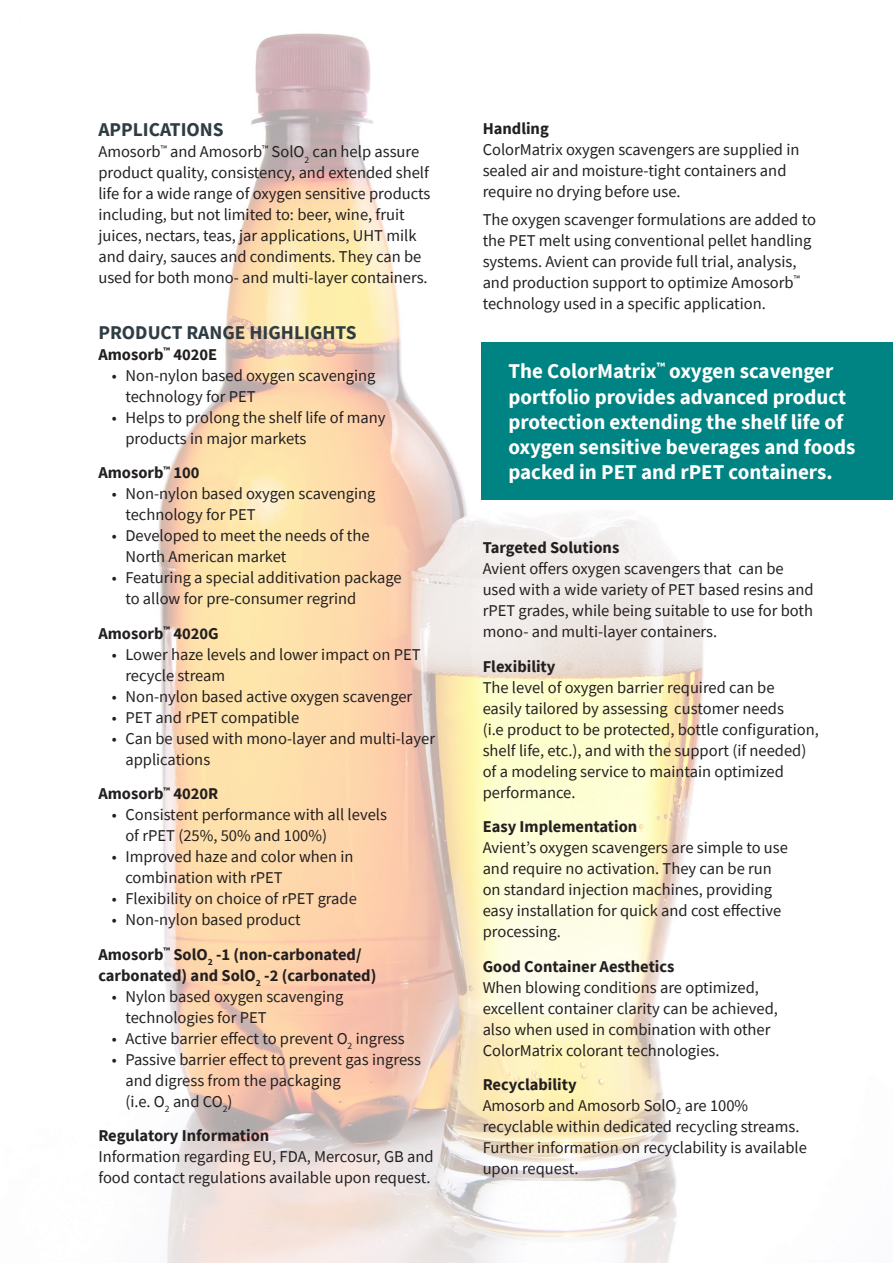
<style>
.page{position:relative;width:893px;height:1263px;background:#fff}
.page>*{position:absolute;margin:0;border:0;box-sizing:border-box;transform-origin:0 0}
.t1{font:700 21px/25.2px "Source Sans Pro";color:#fff}
.t2{font:700 19.5px "Source Sans Pro";color:#2f3c43}
.t3{font:16.5px/21px "Source Sans Pro";color:#231f20}
.t4{font:700 16.5px/21px "Source Sans Pro";color:#231f20}
.s1{font-weight:700}
</style>
<div class="page">
<img style="left:158px;top:33px;width:545px;height:1230px">
<div style="left:482px;top:342px;width:411px;height:158px;background:#008383"></div>
<p class="t2" style="left:98px;top:117px;width:127px">APPLICATIONS</p>
<p class="t3" style="left:98px;top:141px;width:334px">Amosorb<sup>™</sup> and Amosorb<sup>™</sup> SolO<sub>2</sub> can help assure product quality, consistency, and extended shelf life for a wide range of oxygen sensitive products including, but not limited to: beer, wine, fruit juices, nectars, teas, jar applications, UHT milk and dairy, sauces and condiments. They can be used for both mono- and multi-layer containers.</p>
<p class="t2" style="left:98px;top:319px;width:260px">PRODUCT RANGE HIGHLIGHTS</p>
<p class="t4" style="left:98px;top:344px;width:120px">Amosorb<sup>™</sup> 4020E</p>
<p class="t3" style="left:125px;top:365px;width:252px;text-indent:-14px">• Non-nylon based oxygen scavenging technology for PET</p>
<p class="t3" style="left:125px;top:407px;width:262px;text-indent:-14px">• Helps to prolong the shelf life of many products in major markets</p>
<p class="t4" style="left:98px;top:462px;width:103px">Amosorb<sup>™</sup> 100</p>
<p class="t3" style="left:125px;top:483px;width:252px;text-indent:-14px">• Non-nylon based oxygen scavenging technology for PET</p>
<p class="t3" style="left:125px;top:525px;width:246px;text-indent:-14px">• Developed to meet the needs of the<br>North American market</p>
<p class="t3" style="left:125px;top:567px;width:278px;text-indent:-14px">• Featuring a special additivation package to allow for pre-consumer regrind</p>
<p class="t4" style="left:98px;top:623px;width:122px">Amosorb<sup>™</sup> 4020G</p>
<p class="t3" style="left:125px;top:644px;width:297px;text-indent:-14px">• Lower haze levels and lower impact on PET recycle stream</p>
<p class="t3" style="left:112px;top:686px;width:302px">• Non-nylon based active oxygen scavenger</p>
<p class="t3" style="left:112px;top:707px;width:189px">• PET and rPET compatible</p>
<p class="t3" style="left:125px;top:728px;width:311px;text-indent:-14px">• Can be used with mono-layer and multi-layer applications</p>
<p class="t4" style="left:98px;top:783px;width:121px">Amosorb<sup>™</sup> 4020R</p>
<p class="t3" style="left:125px;top:804px;width:263px;text-indent:-14px">• Consistent performance with all levels of rPET (25%, 50% and 100%)</p>
<p class="t3" style="left:125px;top:846px;width:230px;text-indent:-14px">• Improved haze and color when in combination with rPET</p>
<p class="t3" style="left:112px;top:888px;width:247px">• Flexibility on choice of rPET grade</p>
<p class="t3" style="left:112px;top:909px;width:190px">• Non-nylon based product</p>
<p class="t4" style="left:98px;top:944px;width:279px">Amosorb<sup>™</sup> SolO<sub>2</sub> -1 (non-carbonated/ carbonated) and SolO<sub>2</sub> -2 (carbonated)</p>
<p class="t3" style="left:125px;top:986px;width:220px;text-indent:-14px">• Nylon based oxygen scavenging technologies for PET</p>
<p class="t3" style="left:112px;top:1028px;width:294px">• Active barrier effect to prevent O<sub>2</sub> ingress</p>
<p class="t3" style="left:125px;top:1049px;width:297px;text-indent:-14px">• Passive barrier effect to prevent gas ingress and digress from the packaging<br>(i.e. O<sub>2</sub> and CO<sub>2</sub>)</p>
<p class="t4" style="left:98px;top:1125px;width:172px">Regulatory Information</p>
<p class="t3" style="left:98px;top:1146px;width:337px">Information regarding EU, FDA, Mercosur, GB and food contact regulations available upon request.</p>
<p class="t4" style="left:483px;top:118px;width:68px">Handling</p>
<p class="t3" style="left:483px;top:139px;width:318px">ColorMatrix oxygen scavengers are supplied in sealed air and moisture-tight containers and require no drying before use.</p>
<p class="t3" style="left:483px;top:209px;width:335px">The oxygen scavenger formulations are added to the PET melt using conventional pellet handling systems. Avient can provide full trial, analysis, and production support to optimize Amosorb<sup>™ </sup>technology used in a specific application.</p>
<p class="t1" style="left:508px;top:359px;width:348px">The ColorMatrix<sup>™</sup> oxygen scavenger portfolio provides advanced product protection extending the shelf life of oxygen sensitive beverages and foods packed in PET and rPET containers.</p>
<p class="t3" style="left:483px;top:537px;width:332px"><span class="s1">Targeted Solutions<br></span>Avient offers oxygen scavengers that can be used with a wide variety of PET based resins and rPET grades, while being suitable to use for both mono- and multi-layer containers.</p>
<p class="t4" style="left:483px;top:656px;width:74px">Flexibility</p>
<p class="t3" style="left:483px;top:677px;width:338px">The level of oxygen barrier required can be<br>easily tailored by assessing customer needs<br>(i.e product to be protected, bottle configuration, shelf life, etc.), and with the support (if needed) of a modeling service to maintain optimized performance.</p>
<p class="t4" style="left:483px;top:816px;width:156px">Easy Implementation</p>
<p class="t3" style="left:483px;top:837px;width:307px">Avient’s oxygen scavengers are simple to use and require no activation. They can be run on standard injection machines, providing easy installation for quick and cost effective processing.</p>
<p class="t4" style="left:483px;top:956px;width:193px">Good Container Aesthetics</p>
<p class="t3" style="left:483px;top:977px;width:297px">When blowing conditions are optimized, excellent container clarity can be achieved, also when used in combination with other ColorMatrix colorant technologies.</p>
<p class="t4" style="left:483px;top:1074px;width:95px">Recyclability</p>
<p class="t3" style="left:483px;top:1095px;width:326px">Amosorb and Amosorb SolO<sub>2</sub> are 100% recyclable within dedicated recycling streams.<br>Further information on recyclability is available upon request.</p>
</div>
